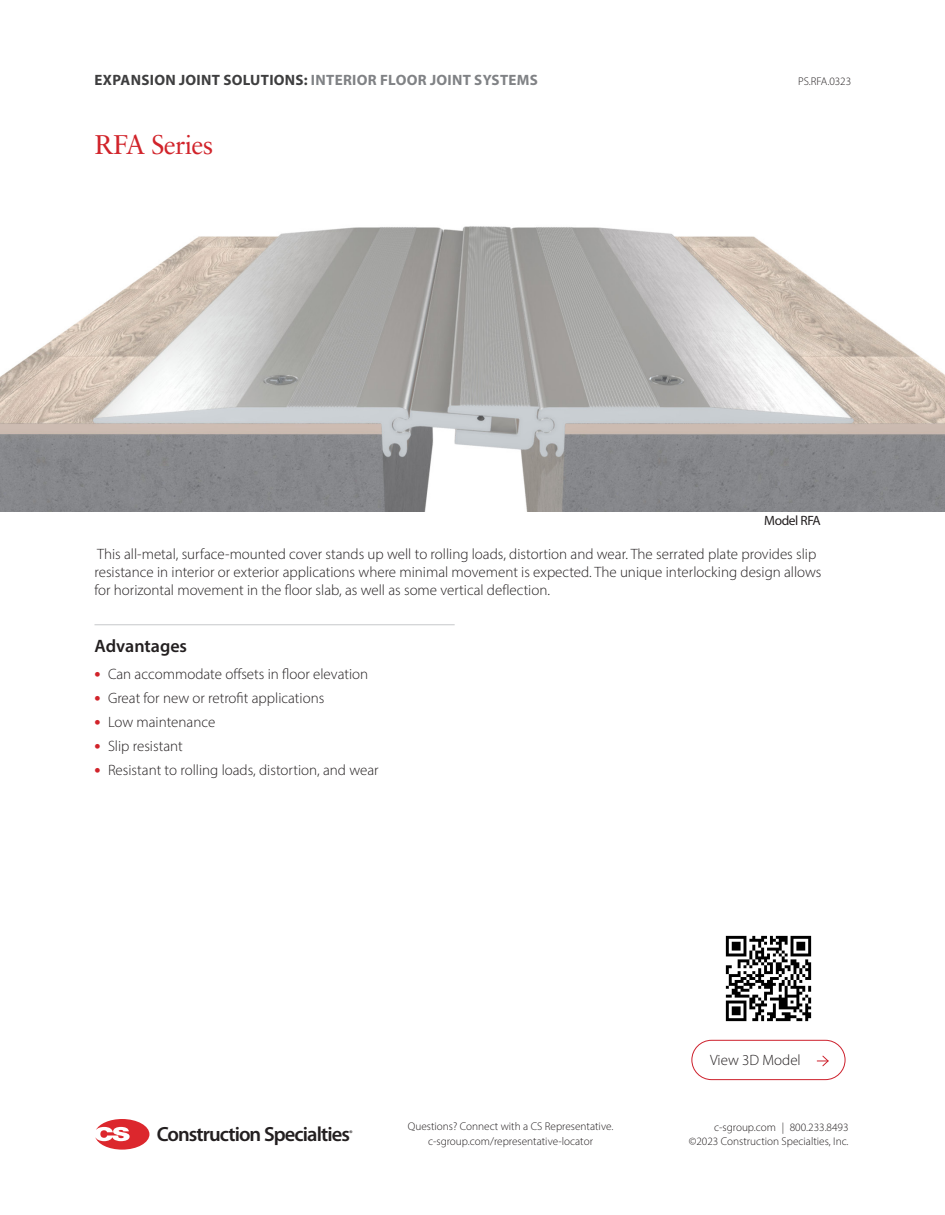
<style>
.page{position:relative;width:945px;height:1215px;background:#fff}
.page>*{position:absolute;margin:0;border:0;box-sizing:border-box;transform-origin:0 0}
.Red_Title{font:27px "Sabon LT Pro";letter-spacing:-.03em;color:#d1232a}
.t1{font:600 20.55px "Myriad Pro";letter-spacing:-.045em;color:#231f20}
.Bullet_List_Subhead{font:600 18px "Myriad Pro";color:#231f20}
.Intro_paragraph{font:300 15px/18px "Myriad Pro";color:#231f20}
.t2{font:700 15px "Myriad Pro";letter-spacing:.02em;color:#808285}
.Paragraph_2_Style{font:300 15px "Myriad Pro";color:#231f20}
.t3{font:13.5px "Myriad Pro";letter-spacing:-.03em;color:#231f20}
.t4{font:300 11.25px/14.2px "Myriad Pro";color:#231f20;text-align:center}
.t5{font:600 8.25px "Myriad Pro";color:#231f20}
.s1{color:#3e3e3f}
.s2{font-weight:700;font-size:18px;color:#d1232a}
</style>
<div class="page">
<svg style="left:95px;top:1119px;width:54px;height:31px"></svg>
<img style="left:0;top:226px;width:944px;height:286px">
<hr style="left:94px;top:625px;width:361px;height:1px;background:#c7c8ca">
<img style="left:725px;top:935px;width:87px;height:87px">
<div style="left:692px;top:1040px;width:153px;height:40px;border:1px solid #cd202c;border-radius:20px"></div>
<svg style="left:817px;top:1055px;width:12px;height:12px"></svg>
<p class="t2" style="left:95px;top:70px;width:445px"><span class="s1">EXPANSION JOINT SOLUTIONS:</span> INTERIOR FLOOR JOINT SYSTEMS</p>
<p class="t4" style="left:798px;top:74px;width:55px">PS.RFA.0323</p>
<p class="Red_Title" style="left:94px;top:128px;width:120px">RFA Series</p>
<p class="t3" style="left:764px;top:512px;width:58px">Model RFA</p>
<p class="Intro_paragraph" style="left:94px;top:544px;width:729px">This all-metal, surface-mounted cover stands up well to rolling loads, distortion and wear. The serrated plate provides slip resistance in interior or exterior applications where minimal movement is expected. The unique interlocking design allows for horizontal movement in the floor slab, as well as some vertical deflection.</p>
<p class="Bullet_List_Subhead" style="left:94px;top:634px;width:94px">Advantages</p>
<p class="Intro_paragraph" style="left:94px;top:665px;width:275px"><span class="s2">•</span> Can accommodate offsets in floor elevation</p>
<p class="Intro_paragraph" style="left:94px;top:689px;width:231px"><span class="s2">•</span> Great for new or retrofit applications</p>
<p class="Intro_paragraph" style="left:94px;top:713px;width:122px"><span class="s2">•</span> Low maintenance</p>
<p class="Intro_paragraph" style="left:94px;top:737px;width:90px"><span class="s2">•</span> Slip resistant</p>
<p class="Intro_paragraph" style="left:94px;top:761px;width:286px"><span class="s2">•</span> Resistant to rolling loads, distortion, and wear</p>
<p class="Paragraph_2_Style" style="left:710px;top:1051px;width:92px">View 3D Model</p>
<p class="t4" style="left:408px;top:1119px;width:207px">Questions? Connect with a CS Representative. c-sgroup.com/representative-locator</p>
<p class="t4" style="left:714px;top:1120px;width:136px">c-sgroup.com | 800.233.8493</p>
<h2 class="t1" style="left:157px;top:1121px;width:195px">Construction Specialties</h2>
<p class="t4" style="left:689px;top:1134px;width:161px">©2023 Construction Specialties, Inc.</p>
<p class="t5" style="left:349px;top:1128px;width:5px">®</p>
</div>
